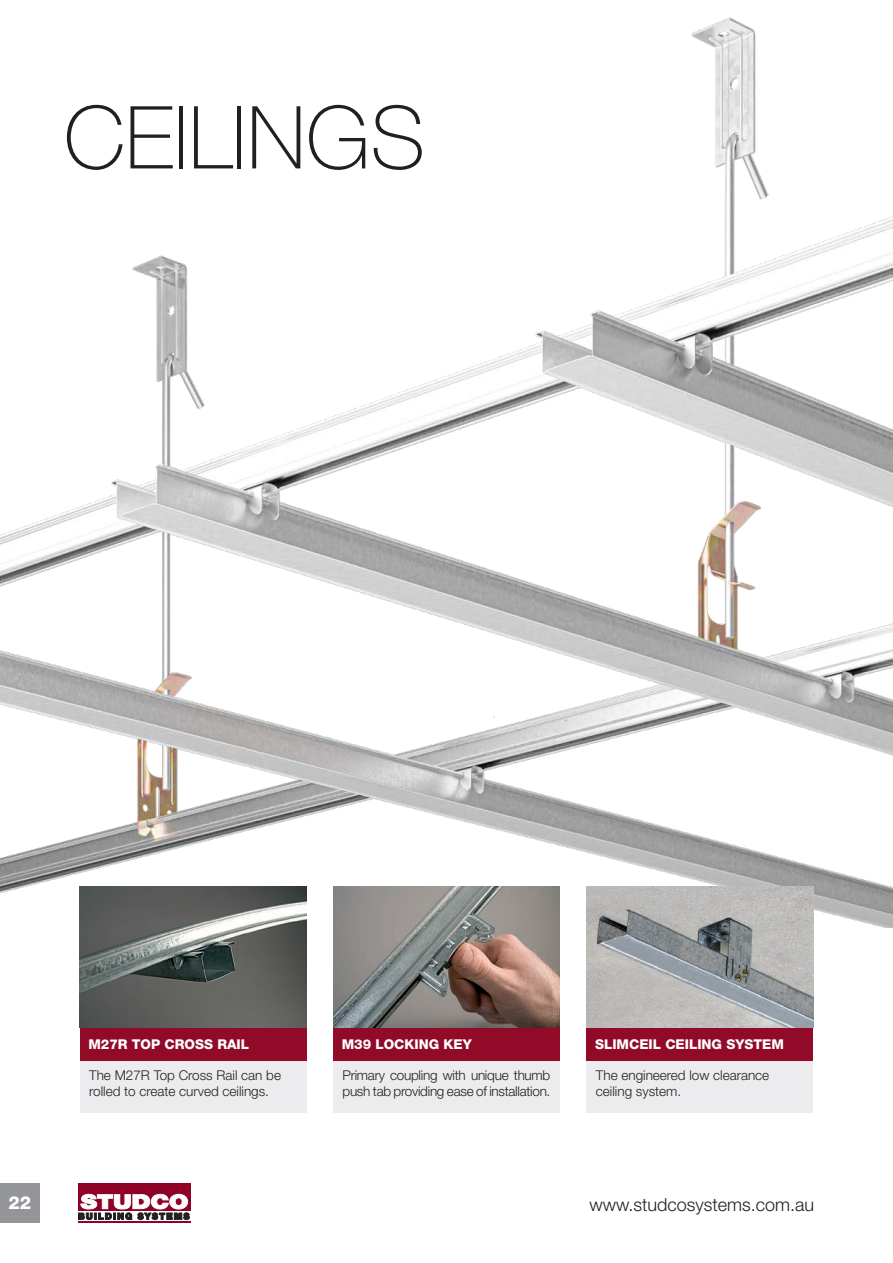
<style>
.page{position:relative;width:893px;height:1263px;background:#fff}
.page>*{position:absolute;margin:0;border:0;box-sizing:border-box;transform-origin:0 0}
.t1{font:100 87px "Helvetica Neue LT Std";color:#231f20}
.t2{font:300 18px "Helvetica Neue LT Std";color:#231f20}
.t3{font:800 18px "Helvetica Neue LT Std";color:#fff}
.t4{font:300 13.5px/16.2px "Helvetica Neue LT Std";color:#231f20}
.t5{font:300 13.5px/16.2px "Helvetica Neue LT Std";letter-spacing:-.02em;color:#231f20}
.t6{font:800 13.5px "Helvetica Neue LT Std";color:#fff}
</style>
<div class="page">
<div style="left:0;top:1183px;width:40px;height:40px;background:#939598"></div>
<div style="left:78px;top:1183px;width:112px;height:27px;background:#900126"></div>
<hr style="left:78px;top:1221px;width:112px;height:1px;background:#900126">
<svg style="left:78px;top:1194px;width:112px;height:26px"></svg>
<img style="left:0;top:17px;width:893px;height:910px">
<div style="left:587px;top:1061px;width:226px;height:52px;background:#ececee"></div>
<div style="left:587px;top:1028px;width:226px;height:33px;background:#910b28"></div>
<img style="left:587px;top:887px;width:226px;height:141px">
<div style="left:80px;top:1061px;width:226px;height:52px;background:#ececee"></div>
<div style="left:80px;top:1028px;width:226px;height:33px;background:#910b28"></div>
<img style="left:80px;top:887px;width:226px;height:141px">
<div style="left:333px;top:1061px;width:227px;height:52px;background:#ececee"></div>
<div style="left:333px;top:1028px;width:227px;height:33px;background:#910b28"></div>
<img style="left:333px;top:887px;width:227px;height:141px">
<h1 class="t1" style="left:64px;top:88px;width:363px">CEILINGS</h1>
<p class="t6" style="left:88px;top:1036px;width:162px">M27R TOP CROSS RAIL</p>
<p class="t4" style="left:89px;top:1066px;width:193px">The M27R Top Cross Rail can be rolled to create curved ceilings.</p>
<p class="t6" style="left:342px;top:1036px;width:132px">M39 LOCKING KEY</p>
<p class="t5" style="left:342px;top:1066px;width:209px">Primary coupling with unique thumb push tab providing ease of installation.</p>
<p class="t6" style="left:595px;top:1036px;width:190px">SLIMCEIL CEILING SYSTEM</p>
<p class="t4" style="left:596px;top:1066px;width:175px">The engineered low clearance ceiling system.</p>
<h2 class="t3" style="left:9px;top:1192px;width:24px">22</h2>
<h2 class="t2" style="left:590px;top:1194px;width:226px">www.studcosystems.com.au</h2>
</div>
